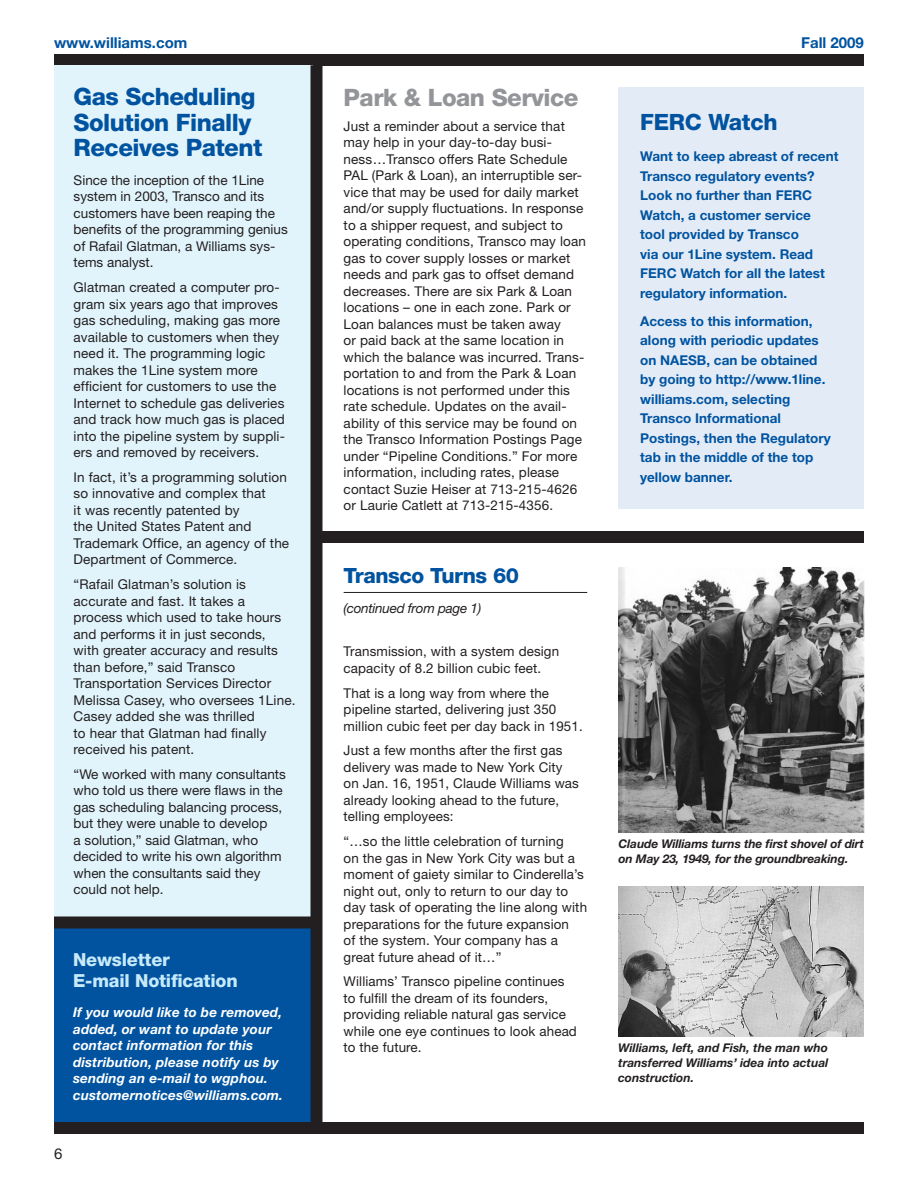
<style>
.page{position:relative;width:918px;height:1188px;background:#fff}
.page>*{position:absolute;margin:0;border:0;box-sizing:border-box;transform-origin:0 0}
.t1{font:800 24px/25.5px "Helvetica Neue";letter-spacing:-.02em;color:#0153a0}
.t2{font:800 24px "Helvetica Neue";letter-spacing:-.02em;color:#939598}
.t3{font:800 22.5px "Helvetica Neue";letter-spacing:-.01em;color:#0153a0}
.t4{font:800 21px "Helvetica Neue";letter-spacing:-.02em;color:#0153a0}
.t5{font:800 18px "Helvetica Neue";letter-spacing:-.01em;color:#c6eafa}
.t6{font:700 15px "Helvetica Neue";color:#0153a0}
.t7{font:15px "Helvetica Neue";color:#231f20}
.t8{font:13.5px/16.5px "Helvetica Neue";letter-spacing:.01em;color:#231f20}
.t9{font:700 13.5px/19.5px "Helvetica Neue";color:#0153a0}
.t10{font:italic 700 13.5px/16.5px "Helvetica Neue";letter-spacing:.01em;color:#fff}
.t11{font:italic 13.5px "Helvetica Neue";letter-spacing:-.02em;color:#231f20}
.t12{font:italic 700 12px/15px "Helvetica Neue";letter-spacing:-.01em;color:#231f20;text-align:justify}
</style>
<div class="page">
<div style="left:54px;top:54px;width:810px;height:12px;background:#231f20"></div>
<div style="left:54px;top:66px;width:258px;height:1056px;background:#e1f4fc"></div>
<div style="left:54px;top:923px;width:264px;height:201px;background:#0153a0"></div>
<div style="left:54px;top:1122px;width:810px;height:12px;background:#231f20"></div>
<div style="left:310px;top:65px;width:12px;height:1060px;background:#231f20"></div>
<div style="left:54px;top:916px;width:261px;height:12px;background:#231f20"></div>
<div style="left:317px;top:531px;width:547px;height:12px;background:#231f20"></div>
<hr style="left:344px;top:592px;width:243px;height:1px;background:#231f20">
<img style="left:619px;top:567px;width:245px;height:265px">
<img style="left:618px;top:887px;width:246px;height:150px">
<div style="left:619px;top:88px;width:245px;height:421px;background:#e3ecf6"></div>
<p class="t6" style="left:54px;top:33px;width:135px">www.williams.com</p>
<p class="t6" style="left:801px;top:33px;width:64px">Fall 2009</p>
<p class="t1" style="left:74px;top:84px;width:190px">Gas Scheduling<br>Solution Finally<br>Receives Patent</p>
<p class="t8" style="left:74px;top:172px;width:216px">Since the inception of the 1Line system in 2003, Transco and its customers have been reaping the benefits of the programming genius of Rafail Glatman, a Williams sys&shy;tems analyst.</p>
<p class="t8" style="left:74px;top:279px;width:213px">Glatman created a computer pro&shy;gram six years ago that improves gas scheduling, making gas more available to customers when they need it. The programming logic makes the 1Line system more efficient for customers to use the<br>Internet to schedule gas deliveries and track how much gas is placed into the pipeline system by suppli&shy;ers and removed by receivers.</p>
<p class="t8" style="left:74px;top:469px;width:217px">In fact, it’s a programming solution so innovative and complex that<br>it was recently patented by<br>the United States Patent and<br>Trademark Office, an agency of the<br>Department of Commerce.</p>
<p class="t8" style="left:74px;top:576px;width:223px">“Rafail Glatman’s solution is accurate and fast. It takes a process which used to take hours and performs it in just seconds,<br>with greater accuracy and results than before,” said Transco<br>Transportation Services Director<br>Melissa Casey, who oversees 1Line.<br>Casey added she was thrilled<br>to hear that Glatman had finally received his patent.</p>
<p class="t8" style="left:74px;top:766px;width:214px">“We worked with many consultants who told us there were flaws in the gas scheduling balancing process, but they were unable to develop<br>a solution,” said Glatman, who decided to write his own algorithm when the consultants said they could not help.</p>
<p class="t5" style="left:73px;top:949px;width:98px">Newsletter</p>
<p class="t5" style="left:73px;top:970px;width:166px">E-mail Notification</p>
<p class="t10" style="left:73px;top:1004px;width:211px">If you would like to be removed, added, or want to update your contact information for this distribution, please notify us by sending an e-mail to wgphou. customernotices@williams.com.</p>
<p class="t7" style="left:54px;top:1145px;width:10px">6</p>
<p class="t2" style="left:344px;top:83px;width:236px">Park &amp; Loan Service</p>
<p class="t8" style="left:344px;top:117px;width:244px">Just a reminder about a service that may help in your day-to-day busi&shy;ness…Transco offers Rate Schedule PAL (Park &amp; Loan), an interruptible ser&shy;vice that may be used for daily market and/or supply fluctuations. In response to a shipper request, and subject to operating conditions, Transco may loan gas to cover supply losses or market needs and park gas to offset demand decreases. There are six Park &amp; Loan locations – one in each zone. Park or Loan balances must be taken away<br>or paid back at the same location in which the balance was incurred. Trans&shy;portation to and from the Park &amp; Loan locations is not performed under this rate schedule. Updates on the avail&shy;ability of this service may be found on the Transco Information Postings Page under “Pipeline Conditions.” For more information, including rates, please contact Suzie Heiser at 713-215-4626 or Laurie Catlett at 713-215-4356.</p>
<p class="t3" style="left:640px;top:109px;width:139px">FERC Watch</p>
<p class="t9" style="left:640px;top:147px;width:200px">Want to keep abreast of recent<br>Transco regulatory events?<br>Look no further than FERC<br>Watch, a customer service tool provided by Transco<br>via our 1Line system. Read<br>FERC Watch for all the latest regulatory information.</p>
<p class="t9" style="left:640px;top:311px;width:192px">Access to this information, along with periodic updates on NAESB, can be obtained by going to http://www.1line. williams.com, selecting<br>Transco Informational<br>Postings, then the Regulatory tab in the middle of the top yellow banner.</p>
<p class="t4" style="left:344px;top:563px;width:177px">Transco Turns 60</p>
<p class="t11" style="left:344px;top:600px;width:139px">(continued from page 1)</p>
<p class="t8" style="left:344px;top:643px;width:217px">Transmission, with a system design capacity of 8.2 billion cubic feet.</p>
<p class="t8" style="left:344px;top:684px;width:241px">That is a long way from where the pipeline started, delivering just 350 million cubic feet per day back in 1951.</p>
<p class="t8" style="left:344px;top:742px;width:237px">Just a few months after the first gas delivery was made to New York City on Jan. 16, 1951, Claude Williams was already looking ahead to the future, telling employees:</p>
<p class="t8" style="left:344px;top:833px;width:245px">“…so the little celebration of turning<br>on the gas in New York City was but a moment of gaiety similar to Cinderella’s night out, only to return to our day to day task of operating the line along with preparations for the future expansion<br>of the system. Your company has a great future ahead of it…”</p>
<p class="t8" style="left:344px;top:973px;width:235px">Williams’ Transco pipeline continues to fulfill the dream of its founders, providing reliable natural gas service while one eye continues to look ahead to the future.</p>
<p class="t12" style="left:619px;top:836px;width:247px">Claude Williams turns the first shovel of dirt on May 23, 1949, for the groundbreaking.</p>
<p class="t12" style="left:618px;top:1040px;width:212px">Williams, left, and Fish, the man who transferred Williams’ idea into actual construction.</p>
</div>
